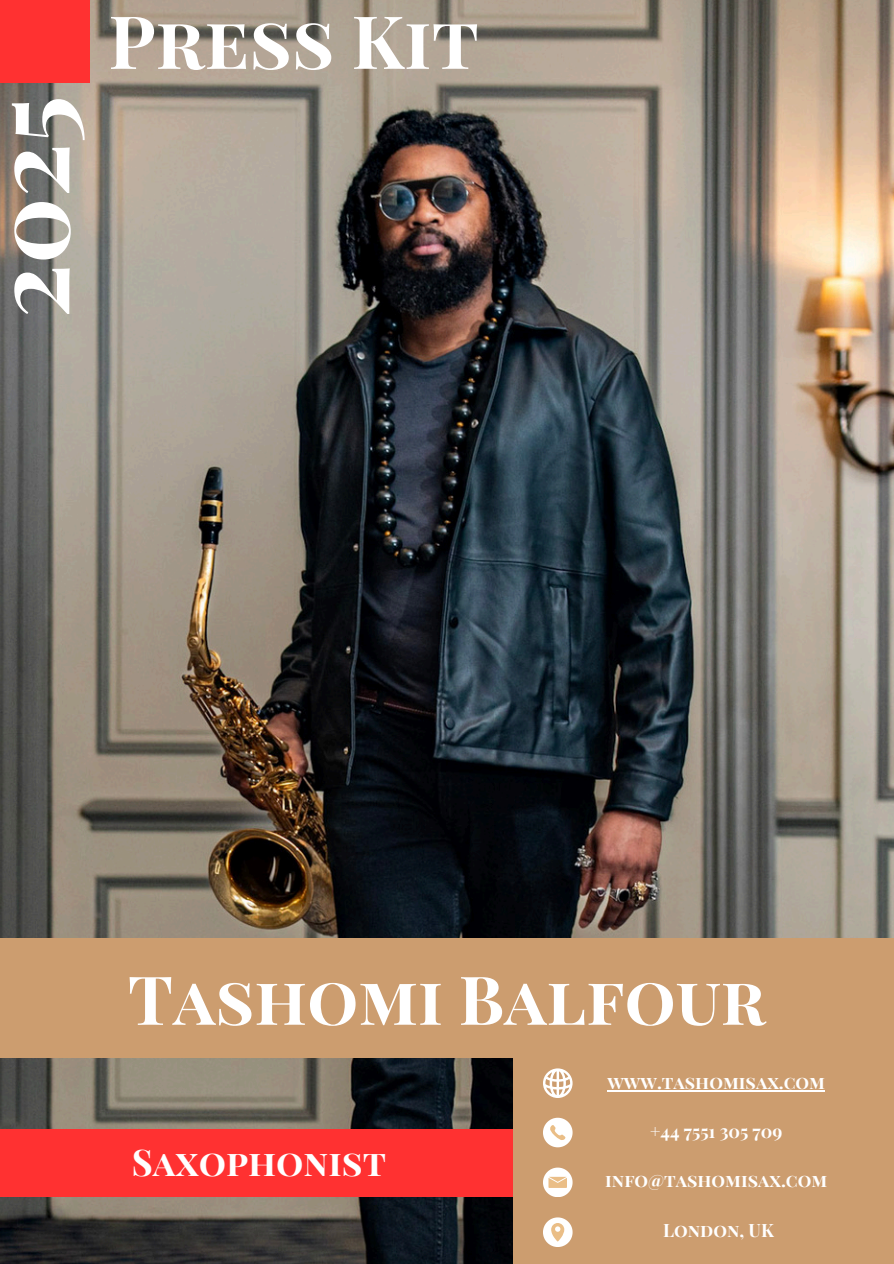
<style>
.page{position:relative;width:894px;height:1264px;background:#fff}
.page>*{position:absolute;margin:0;border:0;box-sizing:border-box;transform-origin:0 0}
.t1{font:700 103.5px "Playfair Display SC";color:#fff}
.t2{font:700 73.5px "Playfair Display SC";color:#fff}
.t3{font:700 67.5px "Playfair Display SC";color:#fff}
.t4{font:700 36px "Playfair Display SC";color:#fff}
.t5{font:700 18px "Playfair Display SC";color:#fff}
</style>
<div class="page">
<img style="left:0;top:0;width:893px;height:1263px">
<div style="left:0;top:938px;width:893px;height:119px;background:#cc9d6f"></div>
<div style="left:0;top:0;width:89px;height:83px;background:#ff3131"></div>
<div style="left:0;top:1128px;width:518px;height:68px;background:#ff3131"></div>
<div style="left:513px;top:1047px;width:380px;height:216px;background:#cc9d6f"></div>
<svg style="left:543px;top:1068px;width:29px;height:29px"></svg>
<svg style="left:543px;top:1117px;width:29px;height:29px"></svg>
<svg style="left:543px;top:1167px;width:29px;height:29px"></svg>
<svg style="left:543px;top:1217px;width:29px;height:29px"></svg>
<hr style="left:607px;top:1089px;width:218px;height:2px;background:#fff">
<p class="t1" style="left:-43px;top:318px;width:224px;rotate:-90deg">2025</p>
<p class="t2" style="left:108px;top:-11px;width:372px">Press Kit</p>
<p class="t3" style="left:128px;top:951px;width:639px">Tashomi Balfour</p>
<h1 class="t4" style="left:132px;top:1137px;width:255px">Saxophonist</h1>
<h2 class="t5" style="left:607px;top:1069px;width:219px">www.tashomisax.com</h2>
<h2 class="t5" style="left:650px;top:1118px;width:133px">+44 7551 305 709</h2>
<p class="t5" style="left:605px;top:1167px;width:223px">info@tashomisax.com</p>
<p class="t5" style="left:663px;top:1217px;width:112px">London, UK</p>
</div>
